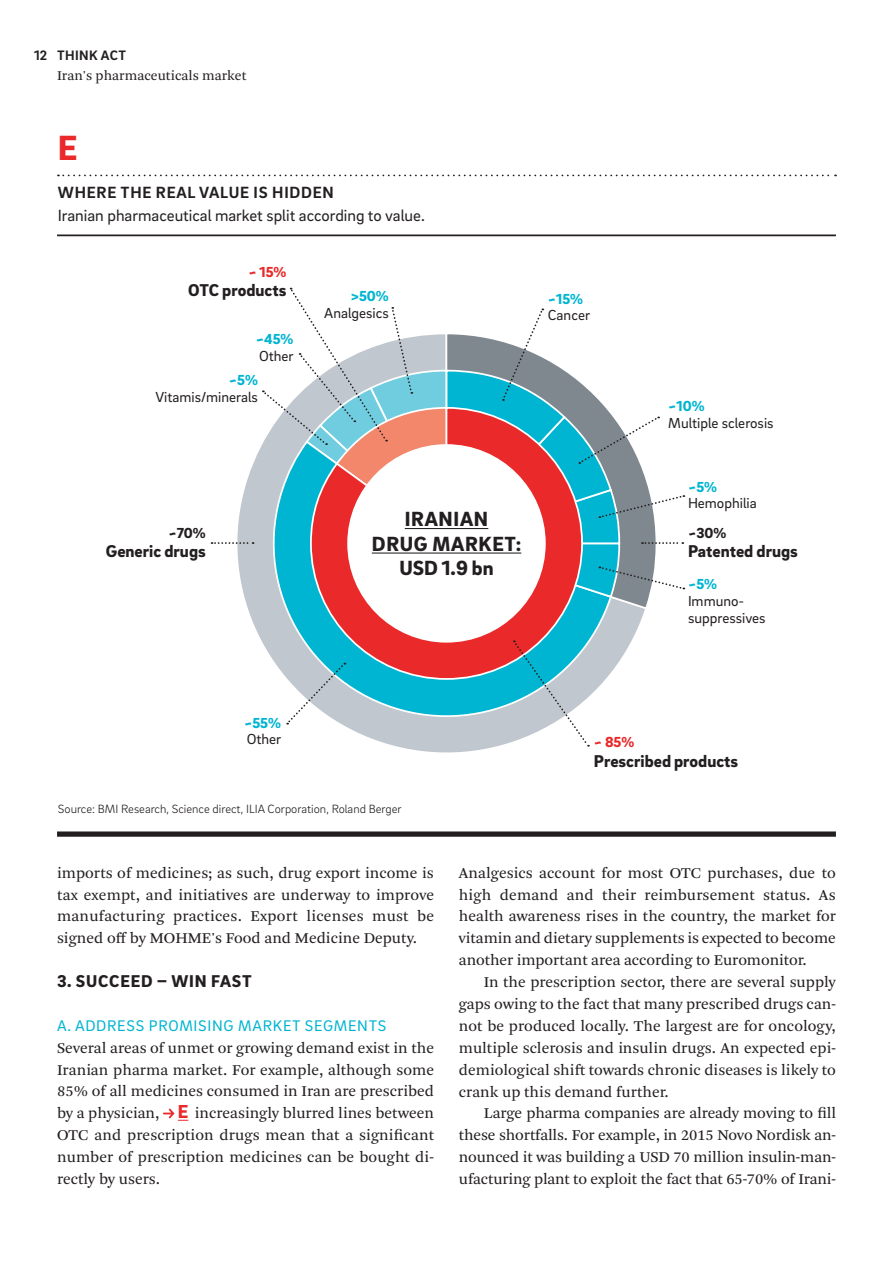
<style>
.page{position:relative;width:893px;height:1265px;background:#fff}
.page>*{position:absolute;margin:0;border:0;box-sizing:border-box;transform-origin:0 0}
.t1{font:900 35.88px "Brix Sans";color:#e9292a}
.t2{font:900 21px/24.5px "Brix Sans";letter-spacing:.035em;color:#231f20;text-align:center}
.t3{font:900 17.5px "Brix Sans";color:#231f20}
.t4{font:900 17.5px "Brix Sans";letter-spacing:.045em;color:#231f20}
.t5{font:16.62px "Brix Sans";color:#231f20}
.t6{font:700 16.62px "Brix Sans";letter-spacing:.045em;color:#231f20}
.t7{font:15.75px/21.9px "Arnhem Pro Blond";color:#231f20;text-align:justify}
.t8{font:15.75px "Brix Sans";letter-spacing:.045em;color:#00b5d1}
.t9{font:14.88px/16.6px "Brix Sans";color:#231f20}
.t10{font:900 14.88px "Brix Sans";color:#00b5d1}
.t11{font:900 14.88px "Brix Sans";color:#231f20}
.t12{font:900 14.88px "Brix Sans";color:#e9292a}
.t13{font:14px "Arnhem Pro Blond";color:#231f20}
.t14{font:700 14px "Brix Sans";letter-spacing:.03em;color:#231f20}
.t15{font:300 12.25px "Brix Sans";color:#231f20}
.s1{font-family:"Brix Sans";font-weight:900;font-size:19.25px;color:#e9292a}
</style>
<div class="page">
<svg style="left:163px;top:1109px;width:25px;height:12px"></svg>
<svg style="left:58px;top:175px;width:778px;height:1px"></svg>
<hr style="left:57px;top:235px;width:779px;height:1px;background:#231f20">
<div style="left:57px;top:831px;width:779px;height:6px;background:#231f20"></div>
<svg style="left:211px;top:465px;width:434px;height:288px"></svg>
<svg style="left:253px;top:445px;width:360px;height:292px"></svg>
<svg style="left:309px;top:599px;width:275px;height:82px;background:#9a626c"></svg>
<div style="left:348px;top:445px;width:197px;height:197px;background:#fff;border-radius:50%"></div>
<svg style="left:212px;top:542px;width:42px;height:2px"></svg>
<svg style="left:286px;top:663px;width:59px;height:62px"></svg>
<svg style="left:513px;top:640px;width:76px;height:107px"></svg>
<svg style="left:262px;top:288px;width:422px;height:311px"></svg>
<p class="t14" style="left:34px;top:46px;width:15px">12</p>
<p class="t14" style="left:57px;top:46px;width:71px">THINK ACT</p>
<p class="t13" style="left:57px;top:67px;width:191px">Iran's pharmaceuticals market</p>
<h1 class="t1" style="left:58px;top:124px;width:21px">E</h1>
<p class="t6" style="left:58px;top:182px;width:277px">WHERE THE REAL VALUE IS HIDDEN</p>
<p class="t5" style="left:58px;top:205px;width:369px">Iranian pharmaceutical market split according to value.</p>
<p class="t12" style="left:248px;top:262px;width:39px">~ 15%</p>
<p class="t3" style="left:188px;top:279px;width:100px">OTC products</p>
<p class="t10" style="left:256px;top:330px;width:39px">~45%</p>
<p class="t9" style="left:259px;top:347px;width:36px">Other</p>
<p class="t10" style="left:229px;top:370px;width:31px">~5%</p>
<p class="t9" style="left:155px;top:388px;width:104px">Vitamis/minerals</p>
<p class="t10" style="left:351px;top:286px;width:40px">&gt;50%</p>
<p class="t9" style="left:324px;top:304px;width:66px">Analgesics</p>
<p class="t10" style="left:548px;top:289px;width:37px">~15%</p>
<p class="t9" style="left:548px;top:306px;width:44px">Cancer</p>
<p class="t11" style="left:168px;top:523px;width:39px">~70%</p>
<p class="t3" style="left:106px;top:539px;width:101px">Generic drugs</p>
<h2 class="t2" style="left:372px;top:506px;width:151px">IRANIAN<br>DRUG MARKET:<br>USD 1.9 bn</h2>
<p class="t10" style="left:668px;top:396px;width:38px">~10%</p>
<p class="t9" style="left:668px;top:414px;width:107px">Multiple sclerosis</p>
<p class="t10" style="left:688px;top:477px;width:31px">~5%</p>
<p class="t9" style="left:688px;top:495px;width:70px">Hemophilia</p>
<p class="t11" style="left:688px;top:523px;width:40px">~30%</p>
<p class="t3" style="left:688px;top:539px;width:111px">Patented drugs</p>
<p class="t10" style="left:688px;top:574px;width:31px">~5%</p>
<p class="t9" style="left:688px;top:592px;width:79px">Immuno&shy;suppressives</p>
<p class="t10" style="left:244px;top:713px;width:38px">~55%</p>
<p class="t9" style="left:247px;top:730px;width:36px">Other</p>
<p class="t15" style="left:58px;top:801px;width:345px">Source: BMI Research, Science direct, ILIA Corporation, Roland Berger</p>
<p class="t7" style="left:57px;top:862px;width:379px">imports of medicines; as such, drug export income is tax exempt, and initiatives are underway to improve manufacturing practices. Export licenses must be signed off by MOHME's Food and Medicine Deputy.</p>
<p class="t4" style="left:57px;top:970px;width:196px">3. SUCCEED – WIN FAST</p>
<p class="t8" style="left:57px;top:1015px;width:331px">A. ADDRESS PROMISING MARKET SEGMENTS</p>
<p class="t7" style="left:57px;top:1037px;width:379px">Several areas of unmet or growing demand exist in the Iranian pharma market. For example, although some 85% of all medicines consumed in Iran are prescribed by a physician, <span class="s1">E</span> increasingly blurred lines between OTC and prescription drugs mean that a significant number of prescription medicines can be bought di&shy;rectly by users.</p>
<p class="t12" style="left:594px;top:732px;width:42px">~ 85%</p>
<p class="t3" style="left:594px;top:749px;width:146px">Prescribed products</p>
<p class="t7" style="left:459px;top:862px;width:379px">Analgesics account for most OTC purchases, due to high demand and their reimbursement status. As health awareness rises in the country, the market for vitamin and dietary supplements is expected to become another important area according to Euromonitor.</p>
<p class="t7" style="left:459px;top:971px;width:379px;text-indent:25px">In the prescription sector, there are several supply gaps owing to the fact that many prescribed drugs can&shy;not be produced locally. The largest are for oncology, multiple sclerosis and insulin drugs. An expected epi&shy;demiological shift towards chronic diseases is likely to crank up this demand further.</p>
<p class="t7" style="left:459px;top:1103px;width:379px;text-indent:25px">Large pharma companies are already moving to fill these shortfalls. For example, in 2015 Novo Nordisk an&shy;nounced it was building a USD 70 million insulin-man&shy;ufacturing plant to exploit the fact that 65-70% of Irani-</p>
</div>
